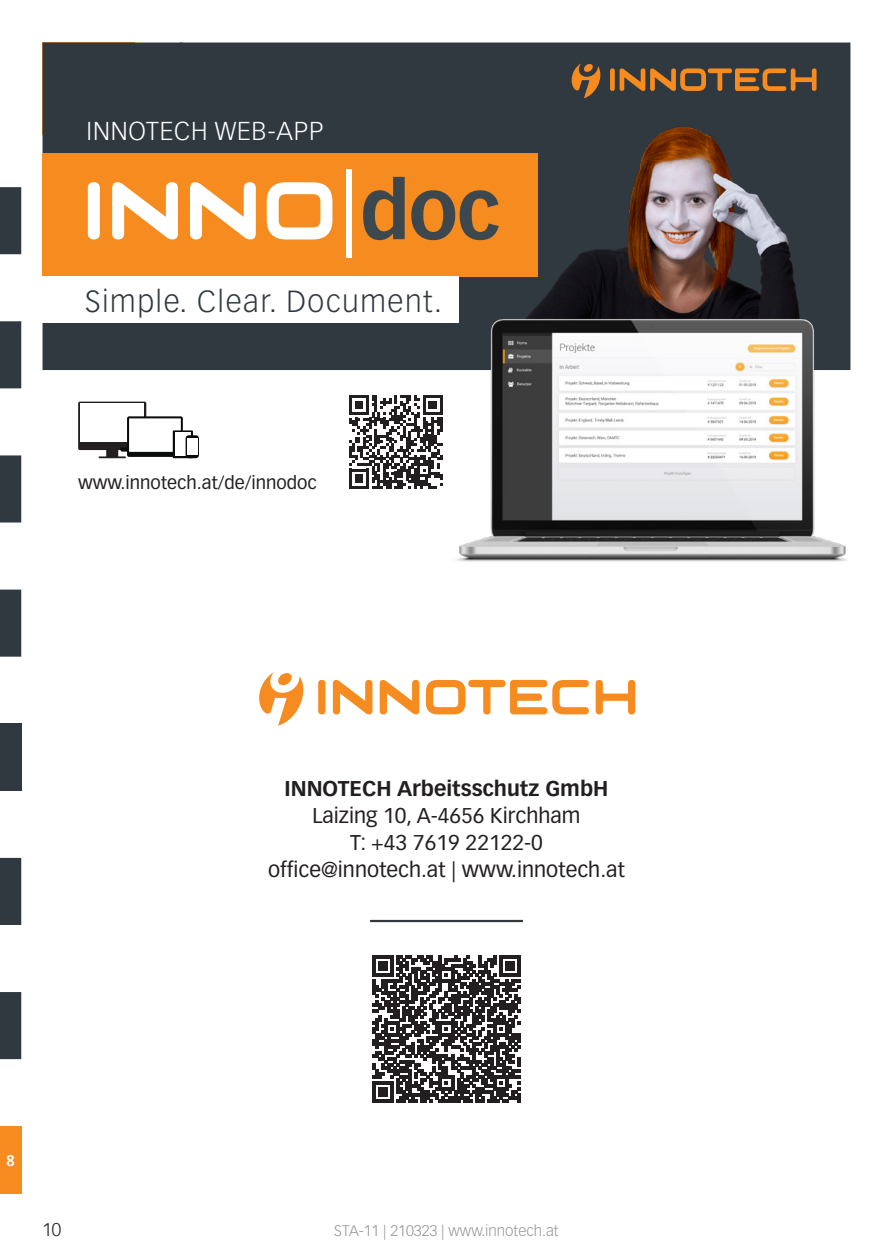
<style>
.page{position:relative;width:893px;height:1259px;background:#fff}
.page>*{position:absolute;margin:0;border:0;box-sizing:border-box;transform-origin:0 0}
.t1{font:700 80.1px "Vectora LT Pro";color:#3c474e}
.Titelblatt-Subtitle{font:300 30px "Vectora LT Pro";letter-spacing:.05em;color:#313940}
.Titelblatt-Subtitle-2{font:300 25.5px "Vectora LT Pro";letter-spacing:.03em;color:#fff}
.aufzählung{font:21px "Vectora LT Pro";color:#231f20}
.aufzählung-2{font:700 21px "Vectora LT Pro";color:#231f20}
.aufzählung-3{font:18px "Vectora LT Pro";color:#231f20}
.t2{font:300 18px "Vectora LT Pro";color:#231f20}
.t3{font:300 15px "Vectora LT Pro";color:#939598}
.t4{font:700 15px "Vectora LT Pro";color:#fff}
.s1{font-weight:400;font-size:88.2px;color:#fff}
</style>
<div class="page">
<svg style="left:0;top:187px;width:21px;height:872px"></svg>
<div style="left:0;top:724px;width:21px;height:67px;background:#313940"></div>
<div style="left:0;top:1126px;width:21px;height:67px;background:#f68b1f"></div>
<svg style="left:373px;top:955px;width:147px;height:147px"></svg>
<hr style="left:370px;top:920px;width:153px;height:2px;background:#313940">
<svg style="left:259px;top:672px;width:45px;height:53px"></svg>
<svg style="left:596px;top:680px;width:39px;height:34px"></svg>
<svg style="left:426px;top:680px;width:163px;height:34px"></svg>
<svg style="left:380px;top:680px;width:39px;height:34px"></svg>
<svg style="left:333px;top:680px;width:39px;height:34px"></svg>
<div style="left:318px;top:680px;width:7px;height:34px;background:#f68b1f;border-radius:4px"></div>
<div style="left:43px;top:43px;width:807px;height:327px;background:#313940"></div>
<img style="left:492px;top:117px;width:324px;height:172px">
<img style="left:446px;top:289px;width:405px;height:273px">
<div style="left:43px;top:153px;width:495px;height:123px;background:#f68b1f"></div>
<svg style="left:267px;top:182px;width:65px;height:57px"></svg>
<svg style="left:190px;top:182px;width:66px;height:57px"></svg>
<svg style="left:112px;top:182px;width:66px;height:57px"></svg>
<div style="left:88px;top:182px;width:12px;height:57px;background:#fff;border-radius:6px"></div>
<svg style="left:186px;top:435px;width:13px;height:23px"></svg>
<div style="left:187px;top:438px;width:11px;height:16px;background:#fff"></div>
<svg style="left:78px;top:401px;width:116px;height:57px"></svg>
<svg style="left:571px;top:63px;width:30px;height:35px"></svg>
<svg style="left:620px;top:68px;width:197px;height:23px;background:#8b5e30"></svg>
<div style="left:610px;top:68px;width:5px;height:23px;background:#f68b1f;border-radius:2px"></div>
<div style="left:43px;top:276px;width:416px;height:47px;background:#fff"></div>
<svg style="left:349px;top:395px;width:94px;height:94px"></svg>
<p class="Titelblatt-Subtitle-2" style="left:87px;top:115px;width:239px">INNOTECH WEB-APP</p>
<p class="t1" style="left:340px;top:162px;width:160px"><span class="s1">|</span>doc</p>
<p class="Titelblatt-Subtitle" style="left:85px;top:283px;width:358px">Simple. Clear. Document.</p>
<p class="aufzählung-3" style="left:78px;top:472px;width:240px">www.innotech.at/de/innodoc</p>
<p class="aufzählung-2" style="left:285px;top:775px;width:325px">INNOTECH Arbeitsschutz GmbH</p>
<p class="aufzählung" style="left:312px;top:803px;width:270px">Laizing 10, A-4656 Kirchham</p>
<p class="aufzählung" style="left:350px;top:830px;width:194px">T: +43 7619 22122-0</p>
<p class="aufzählung" style="left:268px;top:857px;width:358px">office@innotech.at | www.innotech.at</p>
<p class="t4" style="left:6px;top:1151px;width:10px">8</p>
<p class="t2" style="left:43px;top:1218px;width:20px">10</p>
<p class="t3" style="left:334px;top:1221px;width:226px">STA-11 | 210323 | www.innotech.at</p>
</div>
